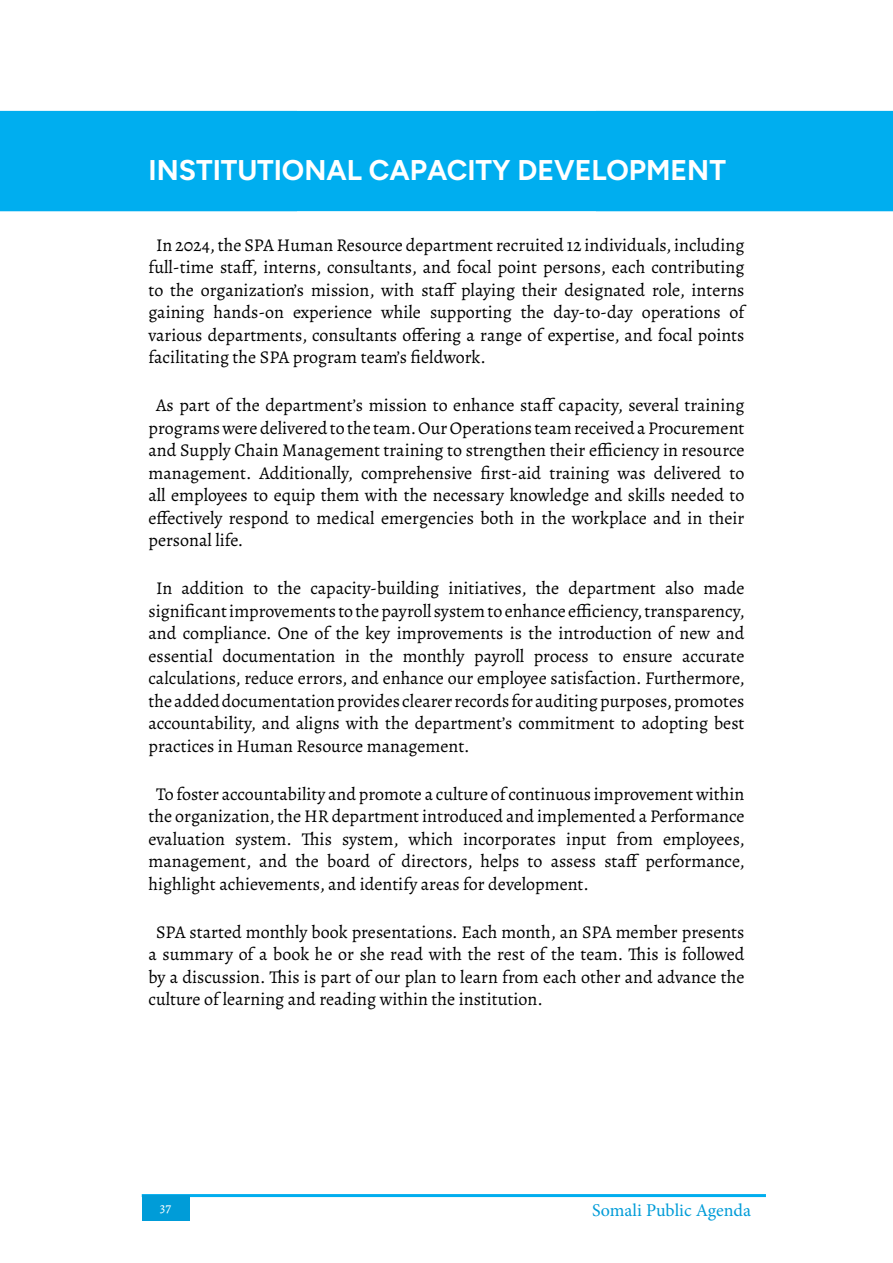
<style>
.page{position:relative;width:893px;height:1263px;background:#fff}
.page>*{position:absolute;margin:0;border:0;box-sizing:border-box;transform-origin:0 0}
.t1{font:700 28.5px "Figtree";color:#fff}
.t2{font:18px/22.5px "Alegreya";color:#000;text-align:justify}
.t3{font:18px "Minion Pro";color:#009cd8}
.t4{font:13.5px "Alegreya";color:#fff}
</style>
<div class="page">
<hr style="left:142px;top:1194px;width:624px;height:3px;background:#00aeef">
<div style="left:142px;top:1195px;width:47px;height:26px;background:#009cd8"></div>
<div style="left:0;top:111px;width:893px;height:84px;background:#00aeef"></div>
<div style="left:0;top:177px;width:893px;height:34px;background:#00aeef"></div>
<h1 class="t1" style="left:148px;top:154px;width:579px">INSTITUTIONAL CAPACITY DEVELOPMENT</h1>
<p class="t2" style="left:148px;top:233px;width:597px;text-indent:8px">In 2024, the SPA Human Resource department recruited 12 individuals, including full-time staff, interns, consultants, and focal point persons, each contributing to the organization’s mission, with staff playing their designated role, interns gaining hands-on experience while supporting the day-to-day operations of various departments, consultants offering a range of expertise, and focal points facilitating the SPA program team’s fieldwork.</p>
<p class="t2" style="left:148px;top:394px;width:597px;text-indent:8px">As part of the department’s mission to enhance staff capacity, several training programs were delivered to the team. Our Operations team received a Procurement and Supply Chain Management training to strengthen their efficiency in resource management. Additionally, comprehensive first-aid training was delivered to all employees to equip them with the necessary knowledge and skills needed to effectively respond to medical emergencies both in the workplace and in their personal life.</p>
<p class="t2" style="left:148px;top:577px;width:598px;text-indent:8px">In addition to the capacity-building initiatives, the department also made significant improvements to the payroll system to enhance efficiency, transparency, and compliance. One of the key improvements is the introduction of new and essential documentation in the monthly payroll process to ensure accurate calculations, reduce errors, and enhance our employee satisfaction. Furthermore, the added documentation provides clearer records for auditing purposes, promotes accountability, and aligns with the department’s commitment to adopting best practices in Human Resource management.</p>
<p class="t2" style="left:148px;top:782px;width:598px;text-indent:8px">To foster accountability and promote a culture of continuous improvement within the organization, the HR department introduced and implemented a Performance evaluation system. This system, which incorporates input from employees, management, and the board of directors, helps to assess staff performance, highlight achievements, and identify areas for development.</p>
<p class="t2" style="left:148px;top:920px;width:597px;text-indent:8px">SPA started monthly book presentations. Each month, an SPA member presents a summary of a book he or she read with the rest of the team. This is followed by a discussion. This is part of our plan to learn from each other and advance the culture of learning and reading within the institution.</p>
<p class="t4" style="left:160px;top:1198px;width:13px">37</p>
<p class="t3" style="left:592px;top:1198px;width:160px">Somali Public Agenda</p>
</div>
